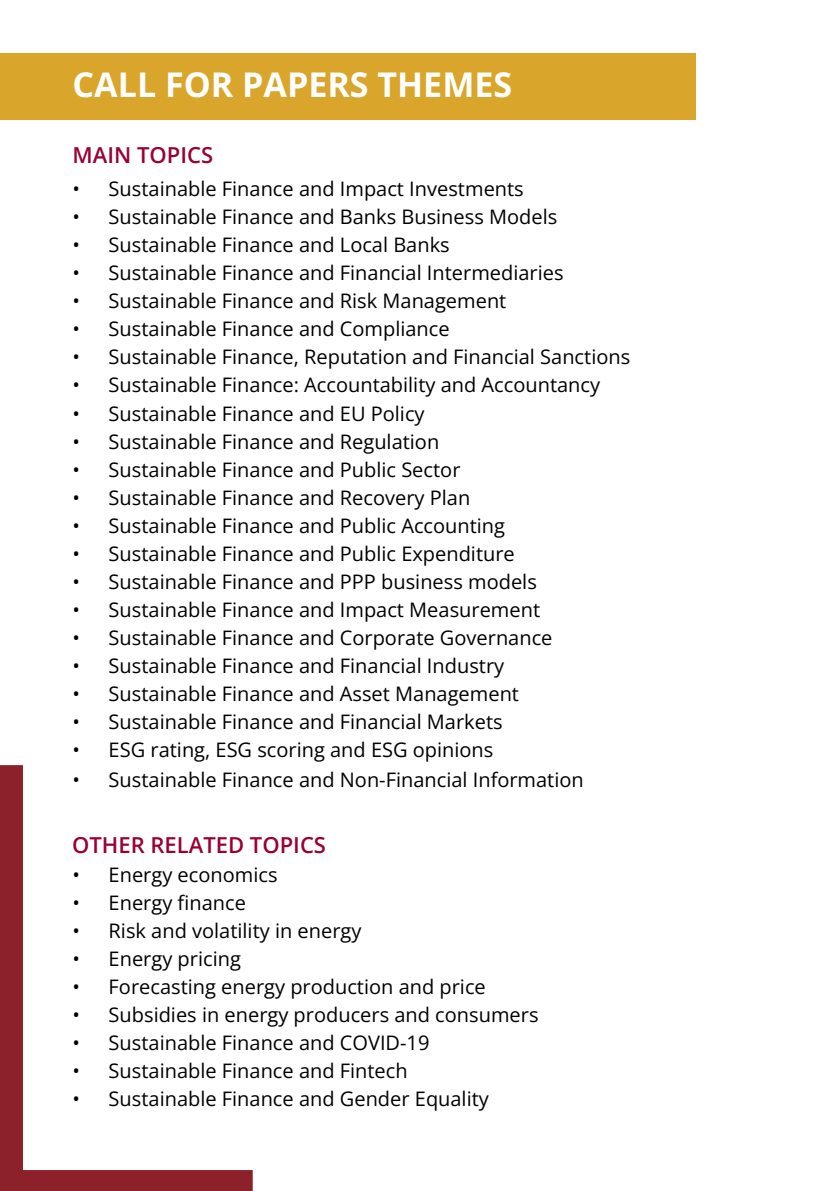
<style>
.page{position:relative;width:840px;height:1191px;background:#fff}
.page>*{position:absolute;margin:0;border:0;box-sizing:border-box;transform-origin:0 0}
.t1{font:700 34px "Open Sans";color:#fff}
.t2{font:600 22px "Open Sans";color:#903}
.t3{font:20px "Open Sans";color:#000}
</style>
<div class="page">
<svg style="left:0;top:765px;width:253px;height:426px"></svg>
<div style="left:0;top:53px;width:695px;height:66px;background:#d9a62b"></div>
<h1 class="t1" style="left:73px;top:62px;width:441px">CALL FOR PAPERS THEMES</h1>
<p class="t2" style="left:73px;top:140px;width:142px">MAIN TOPICS</p>
<p class="t3" style="left:73px;top:175px;width:452px">• Sustainable Finance and Impact Investments</p>
<p class="t3" style="left:73px;top:203px;width:486px">• Sustainable Finance and Banks Business Models</p>
<p class="t3" style="left:73px;top:231px;width:378px">• Sustainable Finance and Local Banks</p>
<p class="t3" style="left:73px;top:259px;width:492px">• Sustainable Finance and Financial Intermediaries</p>
<p class="t3" style="left:73px;top:287px;width:435px">• Sustainable Finance and Risk Management</p>
<p class="t3" style="left:73px;top:315px;width:378px">• Sustainable Finance and Compliance</p>
<p class="t3" style="left:73px;top:343px;width:559px">• Sustainable Finance, Reputation and Financial Sanctions</p>
<p class="t3" style="left:73px;top:371px;width:529px">• Sustainable Finance: Accountability and Accountancy</p>
<p class="t3" style="left:73px;top:399px;width:353px">• Sustainable Finance and EU Policy</p>
<p class="t3" style="left:73px;top:427px;width:368px">• Sustainable Finance and Regulation</p>
<p class="t3" style="left:73px;top:455px;width:389px">• Sustainable Finance and Public Sector</p>
<p class="t3" style="left:73px;top:483px;width:399px">• Sustainable Finance and Recovery Plan</p>
<p class="t3" style="left:73px;top:511px;width:434px">• Sustainable Finance and Public Accounting</p>
<p class="t3" style="left:73px;top:539px;width:443px">• Sustainable Finance and Public Expenditure</p>
<p class="t3" style="left:73px;top:567px;width:465px">• Sustainable Finance and PPP business models</p>
<p class="t3" style="left:73px;top:595px;width:469px">• Sustainable Finance and Impact Measurement</p>
<p class="t3" style="left:73px;top:623px;width:481px">• Sustainable Finance and Corporate Governance</p>
<p class="t3" style="left:73px;top:651px;width:433px">• Sustainable Finance and Financial Industry</p>
<p class="t3" style="left:73px;top:679px;width:447px">• Sustainable Finance and Asset Management</p>
<p class="t3" style="left:73px;top:707px;width:431px">• Sustainable Finance and Financial Markets</p>
<p class="t3" style="left:73px;top:735px;width:422px">• ESG rating, ESG scoring and ESG opinions</p>
<p class="t3" style="left:73px;top:765px;width:512px">• Sustainable Finance and Non-Financial Information</p>
<p class="t2" style="left:72px;top:830px;width:255px">OTHER RELATED TOPICS</p>
<p class="t3" style="left:73px;top:860px;width:206px">• Energy economics</p>
<p class="t3" style="left:73px;top:888px;width:175px">• Energy finance</p>
<p class="t3" style="left:73px;top:916px;width:290px">• Risk and volatility in energy</p>
<p class="t3" style="left:73px;top:944px;width:170px">• Energy pricing</p>
<p class="t3" style="left:73px;top:972px;width:414px">• Forecasting energy production and price</p>
<p class="t3" style="left:73px;top:1000px;width:467px">• Subsidies in energy producers and consumers</p>
<p class="t3" style="left:73px;top:1028px;width:358px">• Sustainable Finance and COVID-19</p>
<p class="t3" style="left:73px;top:1056px;width:336px">• Sustainable Finance and Fintech</p>
<p class="t3" style="left:73px;top:1084px;width:417px">• Sustainable Finance and Gender Equality</p>
</div>
